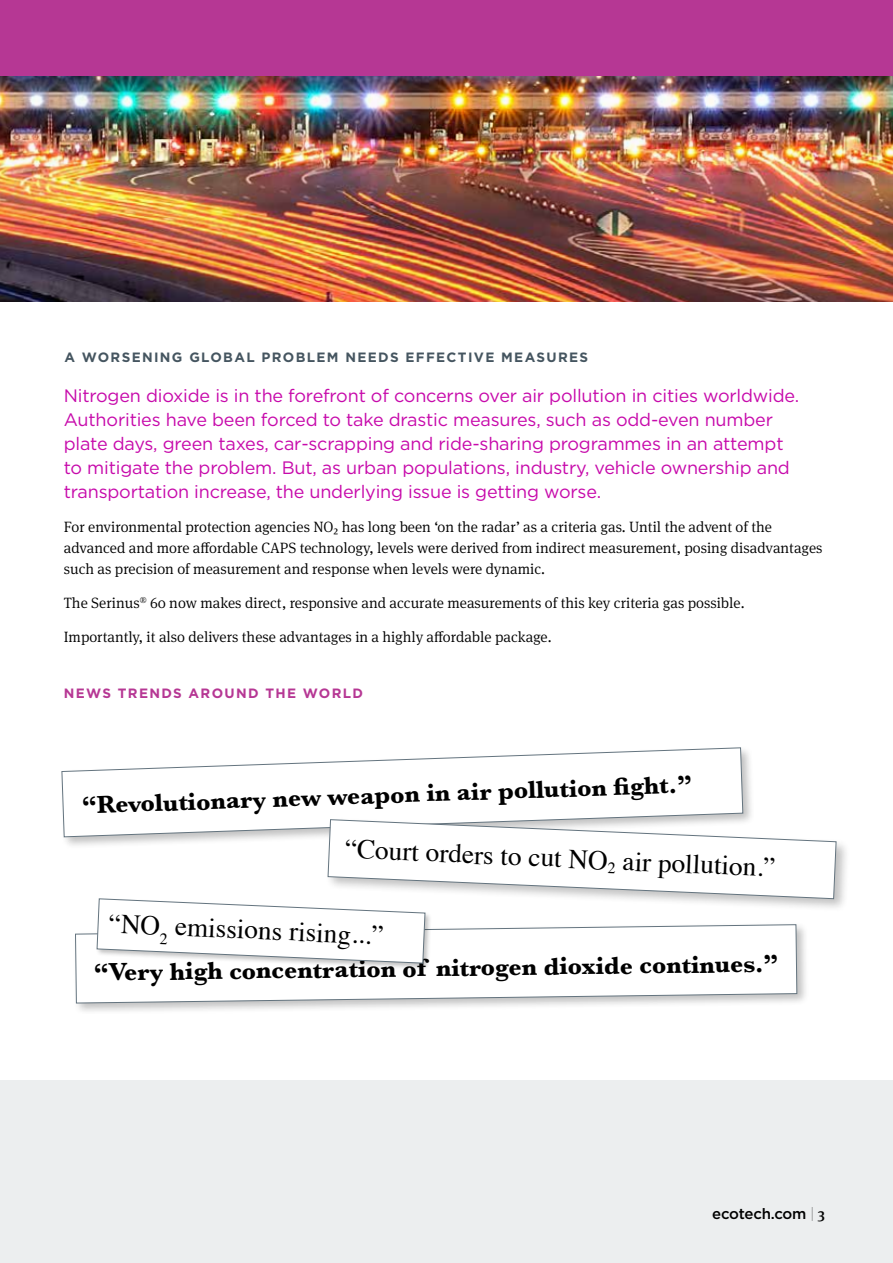
<style>
.page{position:relative;width:893px;height:1263px;background:#fff}
.page>*{position:absolute;margin:0;border:0;box-sizing:border-box;transform-origin:0 0}
.t1{font:27.15px "Times";color:#000}
.t2{font:700 25.5px "Baskerville";color:#000}
.t3{font:18px/24px "Gotham";letter-spacing:-.01em;color:#c70aab}
.t4{font:300 15px/21px "Meta Serif Pro";color:#000}
.t5{font:500 15px "Gotham";letter-spacing:-.015em;color:#000}
.t6{font:700 13.5px "Gotham";letter-spacing:.1em;color:#455560}
.t7{font:700 13.5px "Gotham";letter-spacing:.1em;color:#b63794}
.s1{font-weight:100}
.s2{font-family:"Meta Serif Pro"}
</style>
<div class="page">
<div style="left:0;top:1081px;width:893px;height:182px;background:#eceeef"></div>
<div style="left:0;top:0;width:893px;height:77px;background:#b63794"></div>
<div style="left:59px;top:745px;width:697px;height:105px;background:#000;opacity:.25"></div>
<svg style="left:61px;top:747px;width:682px;height:90px"></svg>
<div style="left:73px;top:922px;width:736px;height:94px;background:#000;opacity:.25"></div>
<svg style="left:75px;top:924px;width:722px;height:79px"></svg>
<div style="left:325px;top:816px;width:525px;height:96px;background:#000;opacity:.25"></div>
<div style="left:95px;top:897px;width:338px;height:73px;background:#000;opacity:.25"></div>
<img style="left:0;top:77px;width:893px;height:225px">
<svg style="left:97px;top:819px;width:739px;height:144px"></svg>
<p class="t6" style="left:64px;top:348px;width:525px">A WORSENING GLOBAL PROBLEM NEEDS EFFECTIVE MEASURES</p>
<p class="t3" style="left:64px;top:384px;width:737px">Nitrogen dioxide is in the forefront of concerns over air pollution in cities worldwide.<br>Authorities have been forced to take drastic measures, such as odd-even number plate days, green taxes, car-scrapping and ride-sharing programmes in an attempt to mitigate the problem. But, as urban populations, industry, vehicle ownership and transportation increase, the underlying issue is getting worse.</p>
<p class="t4" style="left:64px;top:516px;width:760px">For environmental protection agencies NO₂ has long been ‘on the radar’ as a criteria gas. Until the advent of the advanced and more affordable CAPS technology, levels were derived from indirect measurement, posing disadvantages such as precision of measurement and response when levels were dynamic.</p>
<p class="t4" style="left:64px;top:591px;width:682px">The Serinus<sup>®</sup> 60 now makes direct, responsive and accurate measurements of this key criteria gas possible.</p>
<p class="t4" style="left:64px;top:625px;width:489px">Importantly, it also delivers these advantages in a highly affordable package.</p>
<p class="t7" style="left:64px;top:684px;width:301px">NEWS TRENDS AROUND THE WORLD</p>
<h2 class="t2" style="left:81px;top:787px;width:612px;rotate:-2deg">“Revolutionary new weapon in air pollution fi ght.”</h2>
<h1 class="t1" style="left:347px;top:822px;width:265px;rotate:3deg">“Court orders to cut NO</h1>
<h1 class="t1" style="left:624px;top:835px;width:154px;rotate:3deg">air pollution.”</h1>
<h1 class="t1" style="left:177px;top:900px;width:210px;rotate:3deg">emissions rising...”</h1>
<h2 class="t2" style="left:93px;top:956px;width:686px;rotate:-1deg">“Very high concentration of nitrogen dioxide continues.”</h2>
<p class="t5" style="left:712px;top:1203px;width:114px">ecotech.com <span class="s1">|</span> <span class="s2">3</span></p>
</div>
